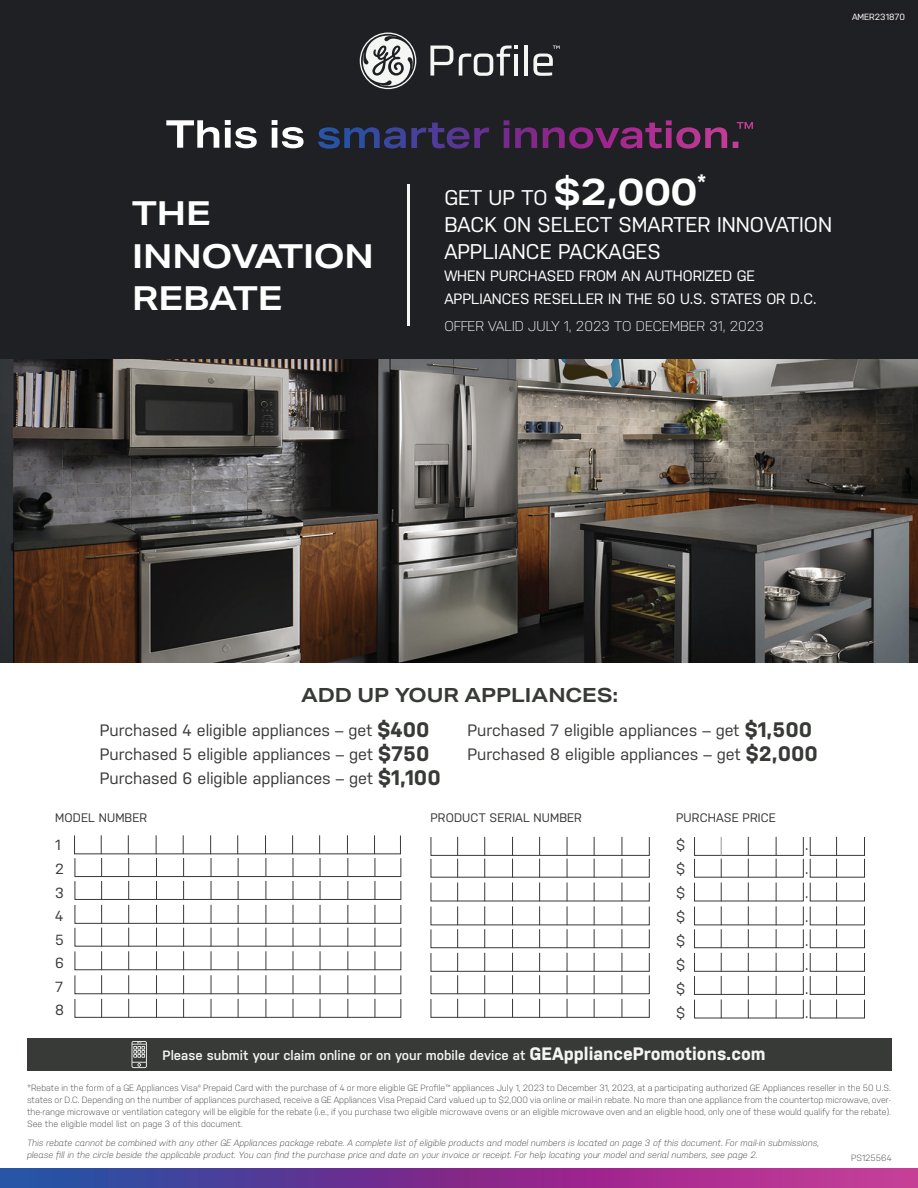
<style>
.page{position:relative;width:918px;height:1188px;background:#fff}
.page>*{position:absolute;margin:0;border:0;box-sizing:border-box;transform-origin:0 0}
.t1{font:700 33px/42.6px "Aktiv Grotesk Ex";letter-spacing:-.005em;color:#fff}
.t2{font:21.3px/27px "Nudista";color:#fff}
.t3{font:700 19.5px "Aktiv Grotesk Ex";color:#383a37}
.t4{font:16.5px/24px "Nudista";color:#383a37}
.t5{font:15px/22.5px "Nudista";color:#fff}
.t6{font:14.7px/23.5px "Nudista";color:#383a37}
.t7{font:300 14.1px "Nudista";color:#fff}
.t8{font:600 13.5px "Nudista";color:#f5f6f3}
.t9{font:12.3px "Nudista";letter-spacing:.01em;color:#383a37}
.t10{font:300 9px/12px "Nudista";color:#383a37;text-align:justify}
.t11{font:italic 300 9px/12px "Nudista";color:#383a37}
.t12{font:9px "Nudista";color:#fff}
.s1{font-family:"Aktiv Grotesk Ex";font-weight:700;font-size:37.8px}
.s2{font-weight:700;font-size:21px}
.s3{font-weight:700;font-size:18px}
</style>
<div class="page">
<div style="left:0;top:0;width:918px;height:657px;background:#1f2024"></div>
<svg style="left:360px;top:33px;width:56px;height:56px"></svg>
<svg style="left:430px;top:46px;width:23px;height:30px"></svg>
<hr style="left:524px;top:46px;width:4px;height:30px;background:#f5f6f3">
<svg style="left:459px;top:45px;width:59px;height:31px"></svg>
<svg style="left:533px;top:46px;width:27px;height:30px"></svg>
<hr style="left:407px;top:185px;width:3px;height:141px;background:#f5f6f3">
<div style="left:27px;top:1038px;width:865px;height:33px;background:#383a37"></div>
<svg style="left:132px;top:1041px;width:15px;height:27px"></svg>
<div style="left:431px;top:858px;width:219px;height:20px;border:1px solid #383a37"></div>
<div style="left:431px;top:953px;width:219px;height:19px;border:1px solid #383a37"></div>
<div style="left:431px;top:999px;width:219px;height:19px;border:1px solid #383a37"></div>
<div style="left:431px;top:929px;width:219px;height:19px;border:1px solid #383a37"></div>
<div style="left:431px;top:975px;width:219px;height:19px;border:1px solid #383a37"></div>
<div style="left:431px;top:837px;width:219px;height:19px;border:1px solid #383a37"></div>
<svg style="left:457px;top:837px;width:1px;height:181px"></svg>
<svg style="left:567px;top:837px;width:1px;height:181px"></svg>
<svg style="left:512px;top:837px;width:1px;height:181px"></svg>
<svg style="left:622px;top:837px;width:1px;height:181px"></svg>
<svg style="left:484px;top:837px;width:1px;height:181px"></svg>
<svg style="left:594px;top:837px;width:1px;height:181px"></svg>
<svg style="left:539px;top:837px;width:1px;height:181px"></svg>
<div style="left:75px;top:975px;width:326px;height:19px;border:1px solid #383a37"></div>
<div style="left:75px;top:951px;width:326px;height:19px;border:1px solid #383a37"></div>
<div style="left:75px;top:999px;width:326px;height:19px;border:1px solid #383a37"></div>
<div style="left:75px;top:905px;width:326px;height:19px;border:1px solid #383a37"></div>
<div style="left:75px;top:881px;width:326px;height:19px;border:1px solid #383a37"></div>
<div style="left:75px;top:858px;width:326px;height:19px;border:1px solid #383a37"></div>
<svg style="left:101px;top:835px;width:1px;height:183px"></svg>
<svg style="left:210px;top:835px;width:2px;height:183px"></svg>
<svg style="left:156px;top:835px;width:1px;height:183px"></svg>
<svg style="left:265px;top:835px;width:2px;height:183px"></svg>
<svg style="left:347px;top:835px;width:1px;height:183px"></svg>
<svg style="left:128px;top:835px;width:1px;height:183px"></svg>
<svg style="left:237px;top:835px;width:2px;height:183px"></svg>
<svg style="left:319px;top:835px;width:2px;height:183px"></svg>
<svg style="left:183px;top:835px;width:1px;height:183px"></svg>
<svg style="left:292px;top:835px;width:2px;height:183px"></svg>
<svg style="left:374px;top:835px;width:2px;height:183px"></svg>
<div style="left:694px;top:837px;width:110px;height:19px;border:1px solid #383a37"></div>
<div style="left:810px;top:837px;width:55px;height:19px;border:1px solid #383a37"></div>
<div style="left:694px;top:953px;width:110px;height:19px;border:1px solid #383a37"></div>
<div style="left:810px;top:953px;width:55px;height:19px;border:1px solid #383a37"></div>
<div style="left:694px;top:929px;width:110px;height:19px;border:1px solid #383a37"></div>
<div style="left:810px;top:929px;width:55px;height:19px;border:1px solid #383a37"></div>
<div style="left:694px;top:976px;width:110px;height:19px;border:1px solid #383a37"></div>
<div style="left:810px;top:976px;width:55px;height:19px;border:1px solid #383a37"></div>
<div style="left:694px;top:858px;width:110px;height:20px;border:1px solid #383a37"></div>
<div style="left:810px;top:858px;width:55px;height:20px;border:1px solid #383a37"></div>
<svg style="left:776px;top:837px;width:1px;height:181px"></svg>
<svg style="left:748px;top:837px;width:1px;height:181px"></svg>
<svg style="left:836px;top:837px;width:1px;height:181px"></svg>
<svg style="left:721px;top:837px;width:1px;height:181px"></svg>
<svg style="left:0;top:1168px;width:918px;height:20px;background:#7b3694"></svg>
<svg style="left:166px;top:120px;width:138px;height:28px"></svg>
<svg style="left:428px;top:120px;width:325px;height:29px"></svg>
<img style="left:0;top:359px;width:918px;height:304px">
<div style="left:847px;top:9px;width:62px;height:15px;background:#231f20"></div>
<h1 class="t1" style="left:132px;top:192px;width:243px">THE<br>INNOVATION<br>REBATE</h1>
<p class="t12" style="left:852px;top:12px;width:55px">AMER231870</p>
<h2 class="t2" style="left:444px;top:184px;width:389px">GET UP TO <span class="s1">$2,000</span><sup>*<br></sup>BACK ON SELECT SMARTER INNOVATION<br>APPLIANCE PACKAGES</h2>
<h3 class="t5" style="left:444px;top:265px;width:374px">WHEN PURCHASED FROM AN AUTHORIZED GE<br>APPLIANCES RESELLER IN THE 50 U.S. STATES OR D.C.</h3>
<h3 class="t7" style="left:444px;top:318px;width:321px">OFFER VALID JULY 1, 2023 TO DECEMBER 31, 2023</h3>
<h3 class="t3" style="left:301px;top:683px;width:319px">ADD UP YOUR APPLIANCES:</h3>
<h3 class="t4" style="left:100px;top:718px;width:342px">Purchased 4 eligible appliances – get <span class="s2">$400<br></span>Purchased 5 eligible appliances – get <span class="s2">$750<br></span>Purchased 6 eligible appliances – get <span class="s2">$1,100</span></h3>
<h3 class="t4" style="left:467px;top:718px;width:352px">Purchased 7 eligible appliances – get <span class="s2">$1,500<br></span>Purchased 8 eligible appliances – get <span class="s2">$2,000</span></h3>
<h3 class="t9" style="left:55px;top:811px;width:93px">MODEL NUMBER</h3>
<h3 class="t9" style="left:431px;top:811px;width:153px">PRODUCT SERIAL NUMBER</h3>
<h3 class="t6" style="left:55px;top:833px;width:10px">1<br>2<br>3<br>4<br>5<br>6<br>7<br>8</h3>
<h3 class="t9" style="left:676px;top:811px;width:101px">PURCHASE PRICE</h3>
<h3 class="t6" style="left:676px;top:833px;width:11px">$</h3>
<h3 class="t6" style="left:805px;top:833px;width:5px">.</h3>
<h3 class="t6" style="left:676px;top:857px;width:11px">$</h3>
<h3 class="t6" style="left:805px;top:857px;width:5px">.</h3>
<h3 class="t6" style="left:676px;top:881px;width:11px">$</h3>
<h3 class="t6" style="left:805px;top:881px;width:5px">.</h3>
<h3 class="t6" style="left:676px;top:905px;width:11px">$</h3>
<h3 class="t6" style="left:805px;top:905px;width:5px">.</h3>
<h3 class="t6" style="left:676px;top:929px;width:11px">$</h3>
<h3 class="t6" style="left:805px;top:929px;width:5px">.</h3>
<h3 class="t6" style="left:676px;top:953px;width:11px">$</h3>
<h3 class="t6" style="left:805px;top:953px;width:5px">.</h3>
<h3 class="t6" style="left:676px;top:977px;width:11px">$</h3>
<h3 class="t6" style="left:805px;top:977px;width:5px">.</h3>
<h3 class="t6" style="left:676px;top:1001px;width:11px">$</h3>
<h3 class="t6" style="left:805px;top:1001px;width:5px">.</h3>
<h3 class="t8" style="left:163px;top:1048px;width:604px">Please submit your claim online or on your mobile device at <span class="s3">GEAppliancePromotions.com</span></h3>
<p class="t10" style="left:27px;top:1082px;width:866px">*Rebate in the form of a GE Appliances Visa® Prepaid Card with the purchase of 4 or more eligible GE Profile™ appliances July 1, 2023 to December 31, 2023, at a participating authorized GE Appliances reseller in the 50 U.S. states or D.C. Depending on the number of appliances purchased, receive a GE Appliances Visa Prepaid Card valued up to $2,000 via online or mail-in rebate. No more than one appliance from the countertop microwave, over&shy;the-range microwave or ventilation category will be eligible for the rebate (i.e., if you purchase two eligible microwave ovens or an eligible microwave oven and an eligible hood, only one of these would qualify for the rebate).<br>See the eligible model list on page 3 of this document.</p>
<p class="t11" style="left:27px;top:1136px;width:794px">This rebate cannot be combined with any other GE Appliances package rebate. A complete list of eligible products and model numbers is located on page 3 of this document. For mail-in submissions, please fill in the circle beside the applicable product. You can find the purchase price and date on your invoice or receipt. For help locating your model and serial numbers, see page 2.</p>
<p class="t10" style="left:851px;top:1152px;width:42px">PS125564</p>
</div>
